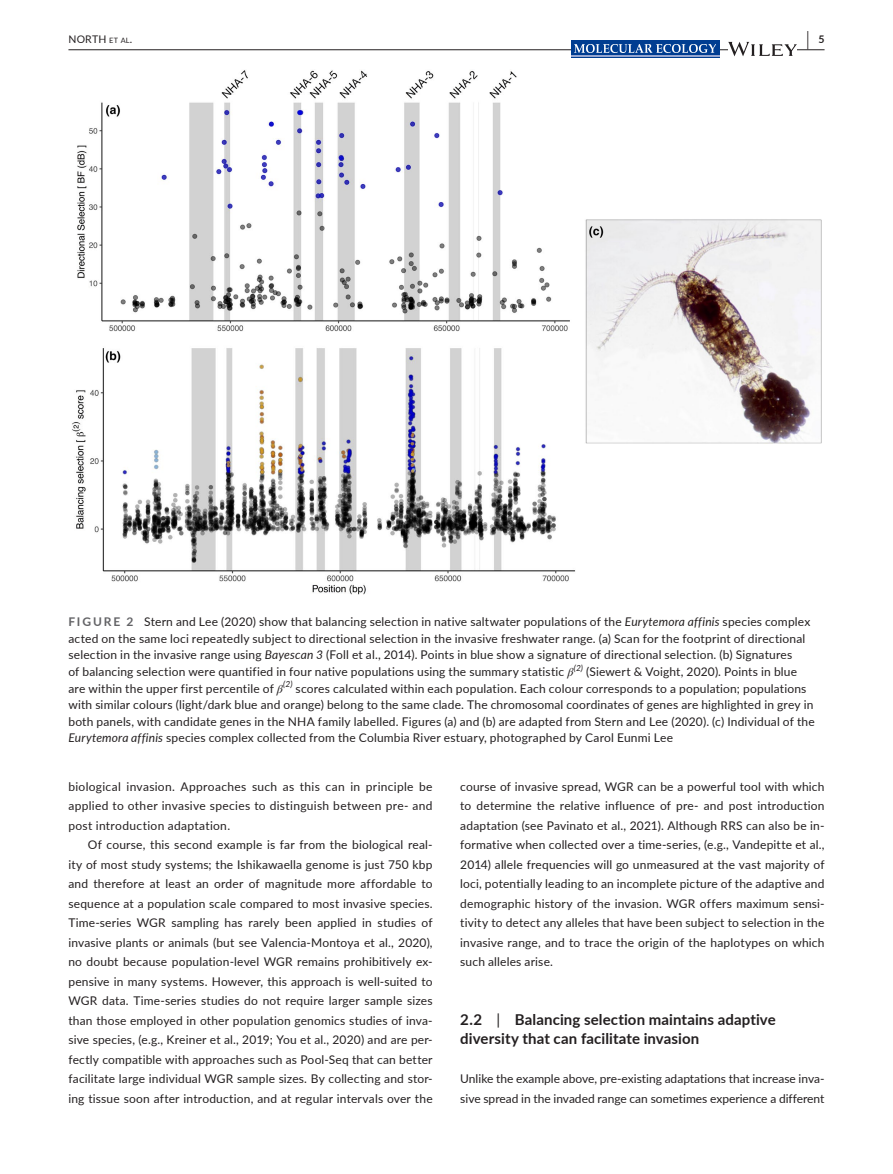
<style>
.page{position:relative;width:893px;height:1174px;background:#fff}
.page>*{position:absolute;margin:0;border:0;box-sizing:border-box;transform-origin:0 0}
.t1{font:700 19.5px "Lato";color:#231f20;scale:.43 1}
.t2{font:700 15px/19.5px "Lato";letter-spacing:.005em;color:#231f20}
.t3{font:12px/19.5px "Lato";letter-spacing:.015em;color:#231f20;text-align:justify}
.t4{font:10.5px "Lato";letter-spacing:.02em;color:#231f20}
.s1{font-size:7.35px}
.s2{font-weight:700;color:#636366}
.s3{font-style:italic}
.s4{font-family:"STIX";font-style:italic}
.s5{font-weight:400}
</style>
<div class="page">
<hr style="left:68px;top:49px;width:756px;height:1px;background:#231f20">
<div style="left:571px;top:41px;width:149px;height:17px;background:#003d91"></div>
<img style="left:575px;top:44px;width:141px;height:8px">
<hr style="left:571px;top:55px;width:149px;height:2px;background:#96a6d0">
<svg style="left:728px;top:42px;width:69px;height:14px"></svg>
<img style="left:72px;top:70px;width:749px;height:524px">
<p class="t4" style="left:68px;top:31px;width:65px">NORTH <span class="s1">et al</span>.</p>
<h1 class="t1" style="left:807px;top:25px;width:43px">| <sup>5</sup></h1>
<p class="t3" style="left:68px;top:613px;width:748px;line-height:16.5px;text-align:left"><span class="s2">FIGURE 2</span> Stern and Lee (2020) show that balancing selection in native saltwater populations of the <span class="s3">Eurytemora affinis</span> species complex acted on the same loci repeatedly subject to directional selection in the invasive freshwater range. (a) Scan for the footprint of directional selection in the invasive range using <span class="s3">Bayescan 3</span> (Foll et al., 2014). Points in blue show a signature of directional selection. (b) Signatures<br>of balancing selection were quantified in four native populations using the summary statistic <span class="s4">β</span><sup>(2)</sup> (Siewert &amp; Voight, 2020). Points in blue are within the upper first percentile of <span class="s4">β</span><sup>(2)</sup> scores calculated within each population. Each colour corresponds to a population; populations with similar colours (light/dark blue and orange) belong to the same clade. The chromosomal coordinates of genes are highlighted in grey in both panels, with candidate genes in the NHA family labelled. Figures (a) and (b) are adapted from Stern and Lee (2020). (c) Individual of the <span class="s3">Eurytemora affinis</span> species complex collected from the Columbia River estuary, photographed by Carol Eunmi Lee</p>
<p class="t3" style="left:68px;top:776px;width:366px">biological invasion. Approaches such as this can in principle be applied to other invasive species to distinguish between pre- and post introduction adaptation.</p>
<p class="t3" style="left:68px;top:834px;width:366px;text-indent:20px">Of course, this second example is far from the biological real&shy;ity of most study systems; the Ishikawaella genome is just 750 kbp and therefore at least an order of magnitude more affordable to sequence at a population scale compared to most invasive species.<br>Time-series WGR sampling has rarely been applied in studies of invasive plants or animals (but see Valencia-Montoya et al., 2020), no doubt because population-level WGR remains prohibitively ex&shy;pensive in many systems. However, this approach is well-suited to WGR data. Time-series studies do not require larger sample sizes than those employed in other population genomics studies of inva&shy;sive species, (e.g., Kreiner et al., 2019; You et al., 2020) and are per&shy;fectly compatible with approaches such as Pool-Seq that can better facilitate large individual WGR sample sizes. By collecting and stor&shy;ing tissue soon after introduction, and at regular intervals over the</p>
<p class="t3" style="left:460px;top:776px;width:366px">course of invasive spread, WGR can be a powerful tool with which to determine the relative influence of pre- and post introduction adaptation (see Pavinato et al., 2021). Although RRS can also be in&shy;formative when collected over a time-series, (e.g., Vandepitte et al., 2014) allele frequencies will go unmeasured at the vast majority of loci, potentially leading to an incomplete picture of the adaptive and demographic history of the invasion. WGR offers maximum sensi&shy;tivity to detect any alleles that have been subject to selection in the invasive range, and to trace the origin of the haplotypes on which such alleles arise.</p>
<p class="t2" style="left:460px;top:1009px;width:317px">2.2 <span class="s5">|</span> Balancing selection maintains adaptive diversity that can facilitate invasion</p>
<p class="t3" style="left:460px;top:1068px;width:366px">Unlike the example above, pre-existing adaptations that increase inva&shy;sive spread in the invaded range can sometimes experience a different</p>
</div>
